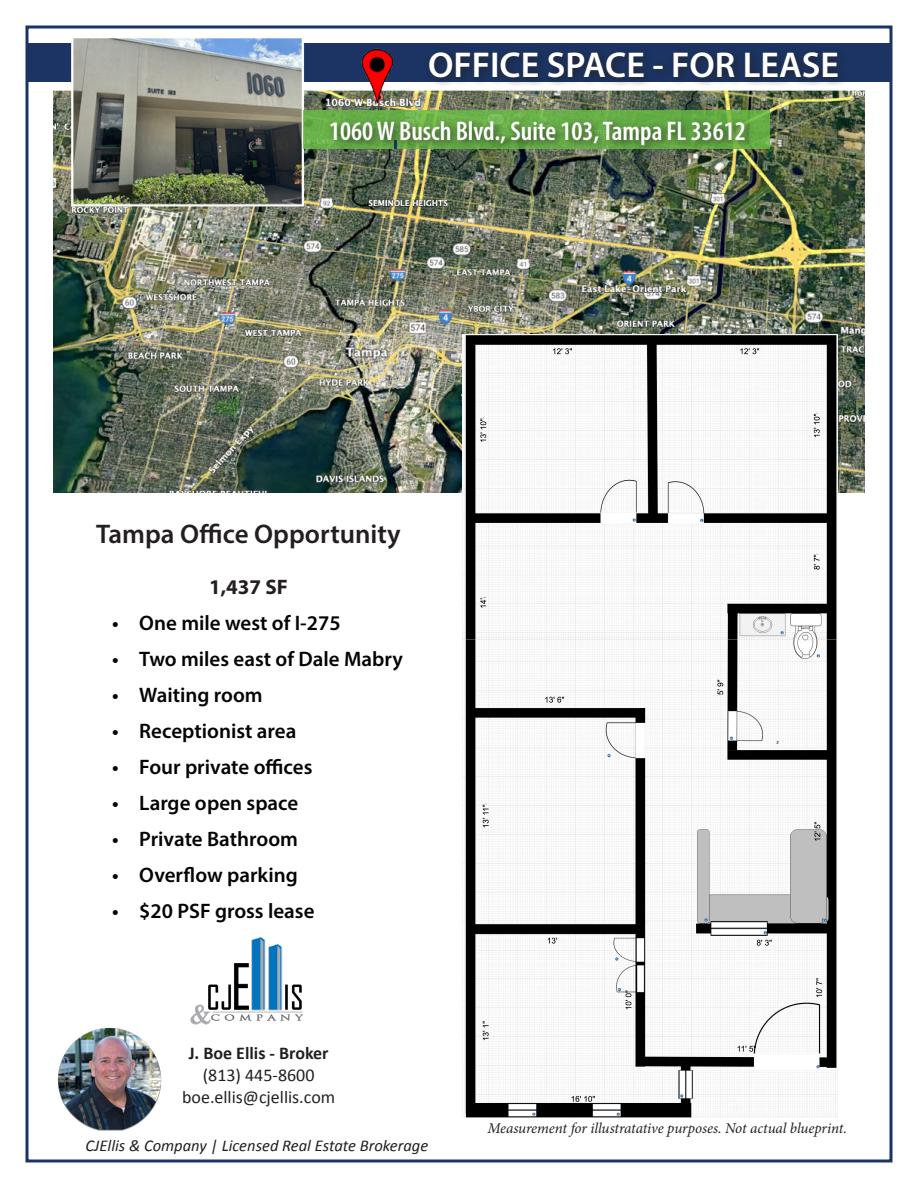
<style>
.page{position:relative;width:918px;height:1188px;background:#fff}
.page>*{position:absolute;margin:0;border:0;box-sizing:border-box;transform-origin:0 0}
.t1{font:600 36px "Myriad Pro";color:#fff}
.t2{font:600 condensed 27px "Myriad Pro";color:#fff}
.t3{font:600 27px "Myriad Pro";color:#231f20}
.t4{font:600 21px "Myriad Pro";color:#040503}
.t5{font:700 21px "Myriad Pro";color:#231f20}
.t6{font:18px/21.6px "Calibri";color:#231f20;text-align:center}
.t7{font:italic 16.5px "Calibri";color:#231f20}
.t8{font:italic 15px "Minion Pro";letter-spacing:-.01em;color:#231f20}
.s1{font-weight:700}
</style>
<div class="page">
<div style="left:26px;top:26px;width:866px;height:1136px;background:#fff;border:3px solid #1b3463"></div>
<div style="left:27px;top:43px;width:864px;height:39px;background:#1b3463"></div>
<img style="left:53px;top:38px;width:812px;height:455px">
<img style="left:463px;top:334px;width:374px;height:784px">
<img style="left:190px;top:937px;width:114px;height:88px">
<svg style="left:303px;top:110px;width:467px;height:39px;background:#68b048"></svg>
<div style="left:326px;top:116px;width:430px;height:40px;background:#231f20;opacity:.75"></div>
<div style="left:424px;top:47px;width:424px;height:41px;background:#231f20;opacity:.75"></div>
<img style="left:57px;top:1027px;width:105px;height:104px">
<p class="t1" style="left:428px;top:42px;width:413px">OFFICE SPACE - FOR LEASE</p>
<p class="t2" style="left:329px;top:114px;width:418px">1060 W Busch Blvd., Suite 103, Tampa FL 33612</p>
<p class="t3" style="left:96px;top:517px;width:306px">Tampa Office Opportunity</p>
<p class="t5" style="left:209px;top:573px;width:80px">1,437 SF</p>
<p class="t4" style="left:112px;top:609px;width:230px">• One mile west of I-275</p>
<p class="t4" style="left:112px;top:645px;width:292px">• Two miles east of Dale Mabry</p>
<p class="t4" style="left:112px;top:681px;width:152px">• Waiting room</p>
<p class="t4" style="left:112px;top:717px;width:186px">• Receptionist area</p>
<p class="t4" style="left:112px;top:753px;width:202px">• Four private offices</p>
<p class="t4" style="left:112px;top:789px;width:188px">• Large open space</p>
<p class="t4" style="left:112px;top:825px;width:187px">• Private Bathroom</p>
<p class="t4" style="left:112px;top:861px;width:187px">• Overflow parking</p>
<p class="t4" style="left:112px;top:897px;width:204px">• $20 PSF gross lease</p>
<p class="t6" style="left:182px;top:1042px;width:155px"><span class="s1">J. Boe Ellis - Broker </span>(813) 445-8600 boe.ellis@cjellis.com</p>
<p class="t7" style="left:86px;top:1134px;width:344px">CJEllis &amp; Company | Licensed Real Estate Brokerage</p>
<p class="t8" style="left:487px;top:1118px;width:361px">Measurement for illustratative purposes. Not actual blueprint.</p>
</div>
